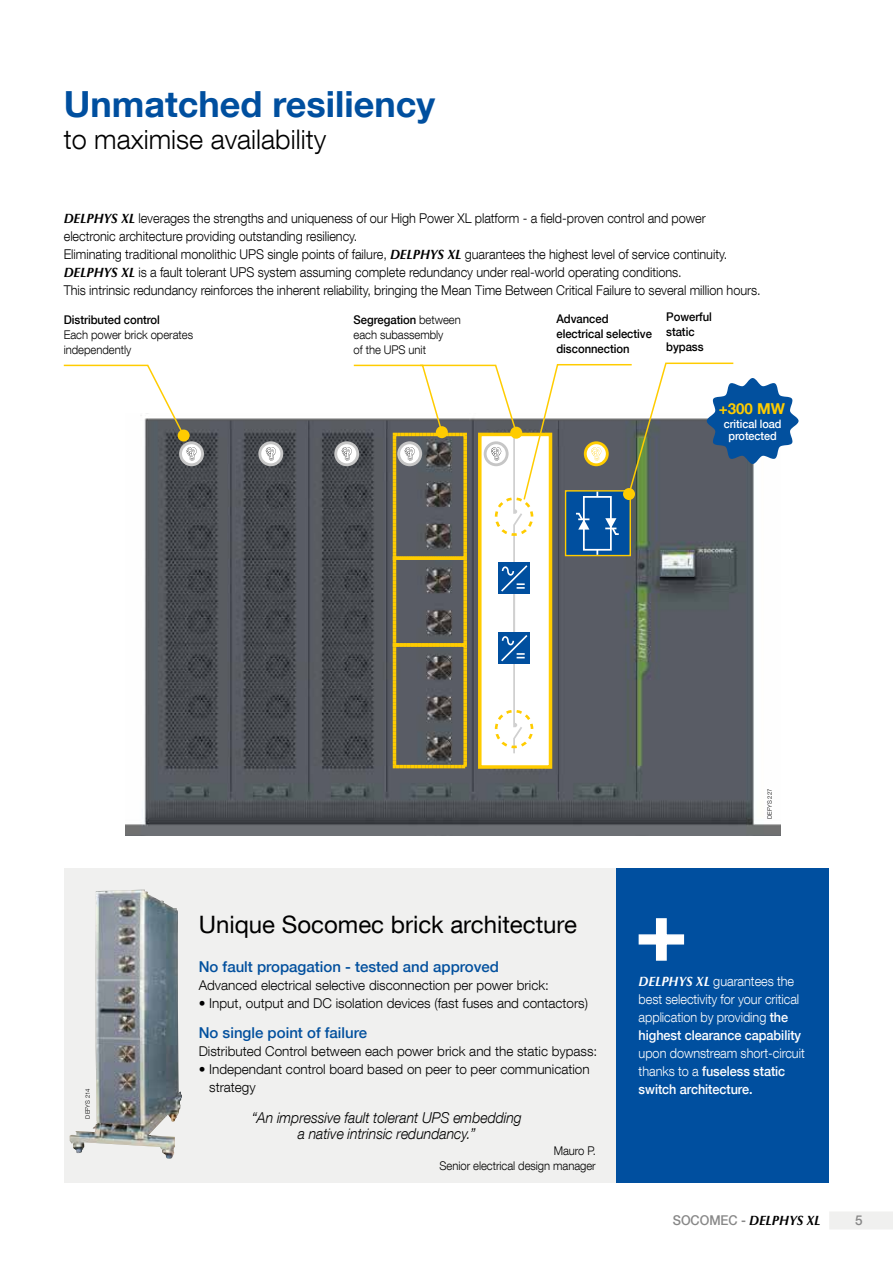
<style>
.page{position:relative;width:893px;height:1263px;background:#fff}
.page>*{position:absolute;margin:0;border:0;box-sizing:border-box;transform-origin:0 0}
.t1{font:700 36px "Helvetica Neue LT Com";color:#004f9f}
.t2{font:300 27px "Helvetica Neue LT Com";color:#000}
.t3{font:24px "Helvetica Neue LT Com";color:#000}
.t4{font:italic 300 15px/15.8px "Helvetica Neue LT Com";letter-spacing:-.005em;color:#000;text-align:center;scale:.94 1}
.t5{font:500 15px "Helvetica Neue LT Com";color:#02509e}
.t6{font:700 15px "Helvetica Neue LT Com";color:#fc0}
.t7{font:300 13.5px/18px "Helvetica Neue LT Com";letter-spacing:-.005em;color:#000;scale:.94 1}
.t8{font:300 13.5px/18px "Helvetica Neue LT Com";letter-spacing:-.005em;color:#000}
.t9{font:300 13.5px/18px "Helvetica Neue LT Com";letter-spacing:-.005em;color:#fff;scale:.94 1}
.t10{font:italic 700 13.5px "Optima LT Std";letter-spacing:-.005em;color:#000;scale:.94 1}
.t11{font:500 13.5px "Helvetica Neue LT Com";color:#878787}
.t12{font:300 12px/15px "Helvetica Neue LT Com";letter-spacing:-.005em;color:#000;scale:.94 1}
.t13{font:500 12px/15px "Helvetica Neue LT Com";letter-spacing:-.005em;color:#000;scale:.94 1}
.t14{font:500 11.55px/12.3px "Helvetica Neue LT Com";letter-spacing:-.005em;color:#fff;text-align:center;scale:.94 1}
.t15{font:300 6px "Helvetica Neue LT Com";color:#000}
.s1{font-family:"Optima LT Std";font-weight:700;font-style:italic}
.s2{font-weight:500}
.s3{font-family:"Optima LT";font-weight:700;font-style:italic}
.s4{font-family:"Helvetica Neue LT Com";font-weight:500;font-style:normal;color:#878787}
</style>
<div class="page">
<div style="left:829px;top:1211px;width:64px;height:18px;background:#f0f0ef"></div>
<div style="left:64px;top:868px;width:553px;height:315px;background:#f0f0ef"></div>
<div style="left:617px;top:868px;width:212px;height:315px;background:#004f9f"></div>
<svg style="left:638px;top:918px;width:47px;height:43px"></svg>
<img style="left:125px;top:418px;width:656px;height:418px">
<div style="left:480px;top:434px;width:70px;height:333px;background:#fff"></div>
<div style="left:478px;top:433px;width:74px;height:336px;border:4px solid #fc0"></div>
<div style="left:566px;top:491px;width:64px;height:64px;background:#004f9f"></div>
<div style="left:565px;top:490px;width:66px;height:66px;border:1px solid #fc0"></div>
<hr style="left:513px;top:436px;width:2px;height:78px;background:#d0d0d0">
<hr style="left:513px;top:664px;width:2px;height:63px;background:#d0d0d0">
<svg style="left:512px;top:723px;width:12px;height:31px"></svg>
<hr style="left:513px;top:594px;width:2px;height:38px;background:#d0d0d0">
<div style="left:495px;top:497px;width:38px;height:39px;border:3px dashed #fc0;border-radius:50%"></div>
<div style="left:495px;top:710px;width:38px;height:38px;border:3px dashed #fc0;border-radius:50%"></div>
<div style="left:583px;top:496px;width:29px;height:55px;border:2px solid #fff"></div>
<svg style="left:596px;top:549px;width:2px;height:6px"></svg>
<svg style="left:605px;top:518px;width:14px;height:18px"></svg>
<svg style="left:576px;top:512px;width:13px;height:18px"></svg>
<div style="left:499px;top:632px;width:31px;height:32px;background:#004f9f"></div>
<svg style="left:501px;top:635px;width:27px;height:27px"></svg>
<div style="left:499px;top:563px;width:31px;height:31px;background:#004f9f"></div>
<svg style="left:499px;top:509px;width:30px;height:83px"></svg>
<div style="left:393px;top:433px;width:74px;height:127px;border:4px dashed #fc0"></div>
<div style="left:393px;top:643px;width:74px;height:125px;border:4px dashed #fc0"></div>
<div style="left:393px;top:556px;width:74px;height:91px;border:4px dashed #fc0"></div>
<svg style="left:334px;top:441px;width:25px;height:25px"></svg>
<div style="left:337px;top:444px;width:19px;height:19px;background:#fff;border-radius:50%"></div>
<svg style="left:258px;top:441px;width:25px;height:25px"></svg>
<div style="left:261px;top:444px;width:19px;height:19px;background:#fff;border-radius:50%"></div>
<svg style="left:266px;top:447px;width:10px;height:14px"></svg>
<div style="left:179px;top:441px;width:25px;height:25px;background:#c6c6c6;border-radius:50%"></div>
<div style="left:182px;top:444px;width:19px;height:19px;background:#fff;border-radius:50%"></div>
<svg style="left:186px;top:447px;width:11px;height:14px"></svg>
<img style="left:70px;top:890px;width:105px;height:269px">
<svg style="left:63px;top:364px;width:123px;height:74px"></svg>
<div style="left:178px;top:429px;width:12px;height:12px;background:#fc0;border-radius:50%"></div>
<svg style="left:342px;top:362px;width:456px;height:139px"></svg>
<h1 class="t1" style="left:64px;top:82px;width:373px">Unmatched resiliency</h1>
<h2 class="t2" style="left:64px;top:123px;width:264px">to maximise availability</h2>
<p class="t7" style="left:64px;top:208px;width:743px"><span class="s1">DELPHYS XL</span> leverages the strengths and uniqueness of our High Power XL platform - a field-proven control and power electronic architecture providing outstanding resiliency.<br>Eliminating traditional monolithic UPS single points of failure, <span class="s1">DELPHYS XL</span> guarantees the highest level of service continuity.<br><span class="s1">DELPHYS XL</span> is a fault tolerant UPS system assuming complete redundancy under real-world operating conditions.<br>This intrinsic redundancy reinforces the inherent reliability, bringing the Mean Time Between Critical Failure to several million hours.</p>
<p class="t13" style="left:64px;top:312px;width:104px">Distributed control</p>
<p class="t12" style="left:64px;top:327px;width:139px">Each power brick operates independently</p>
<p class="t12" style="left:354px;top:312px;width:115px"><span class="s2">Segregation</span> between each subassembly<br>of the UPS unit</p>
<p class="t13" style="left:556px;top:311px;width:103px">Advanced electrical selective disconnection</p>
<p class="t13" style="left:666px;top:309px;width:50px">Powerful static bypass</p>
<p class="t6" style="left:719px;top:399px;width:68px">+300 MW</p>
<p class="t14" style="left:724px;top:417px;width:63px">critical load protected</p>
<p class="t15" style="left:766px;top:819px;width:32px;rotate:-90deg">DEFYS 227</p>
<p class="t15" style="left:84px;top:1118px;width:32px;rotate:-90deg">DEFYS 214</p>
<h3 class="t3" style="left:199px;top:910px;width:380px">Unique Socomec brick architecture</h3>
<p class="t5" style="left:199px;top:958px;width:302px">No fault propagation - tested and approved</p>
<p class="t8" style="left:199px;top:976px;width:352px">Advanced electrical selective disconnection per power brick:</p>
<p class="t8" style="left:199px;top:994px;width:391px">• Input, output and DC isolation devices (fast fuses and contactors)</p>
<p class="t5" style="left:199px;top:1024px;width:170px">No single point of failure</p>
<p class="t8" style="left:199px;top:1042px;width:400px">Distributed Control between each power brick and the static bypass:</p>
<p class="t8" style="left:209px;top:1060px;width:382px;text-indent:-11px">• Independant control board based on peer to peer communication strategy</p>
<p class="t4" style="left:252px;top:1109px;width:289px">“An impressive fault tolerant UPS embedding a native intrinsic redundancy.”</p>
<p class="t12" style="left:440px;top:1142px;width:168px;line-height:15.8px;text-align:right">Mauro P.<br>Senior electrical design manager</p>
<p class="t9" style="left:639px;top:972px;width:174px"><span class="s3">DELPHYS XL</span> guarantees the best selectivity for your critical application by providing <span class="s2">the highest clearance capability</span></p>
<p class="t9" style="left:639px;top:1044px;width:178px">upon downstream short-circuit thanks to a <span class="s2">fuseless static switch architecture.</span></p>
<p class="t10" style="left:673px;top:1213px;width:159px"><span class="s4">SOCOMEC -</span> DELPHYS XL</p>
<p class="t11" style="left:855px;top:1212px;width:9px">5</p>
</div>
